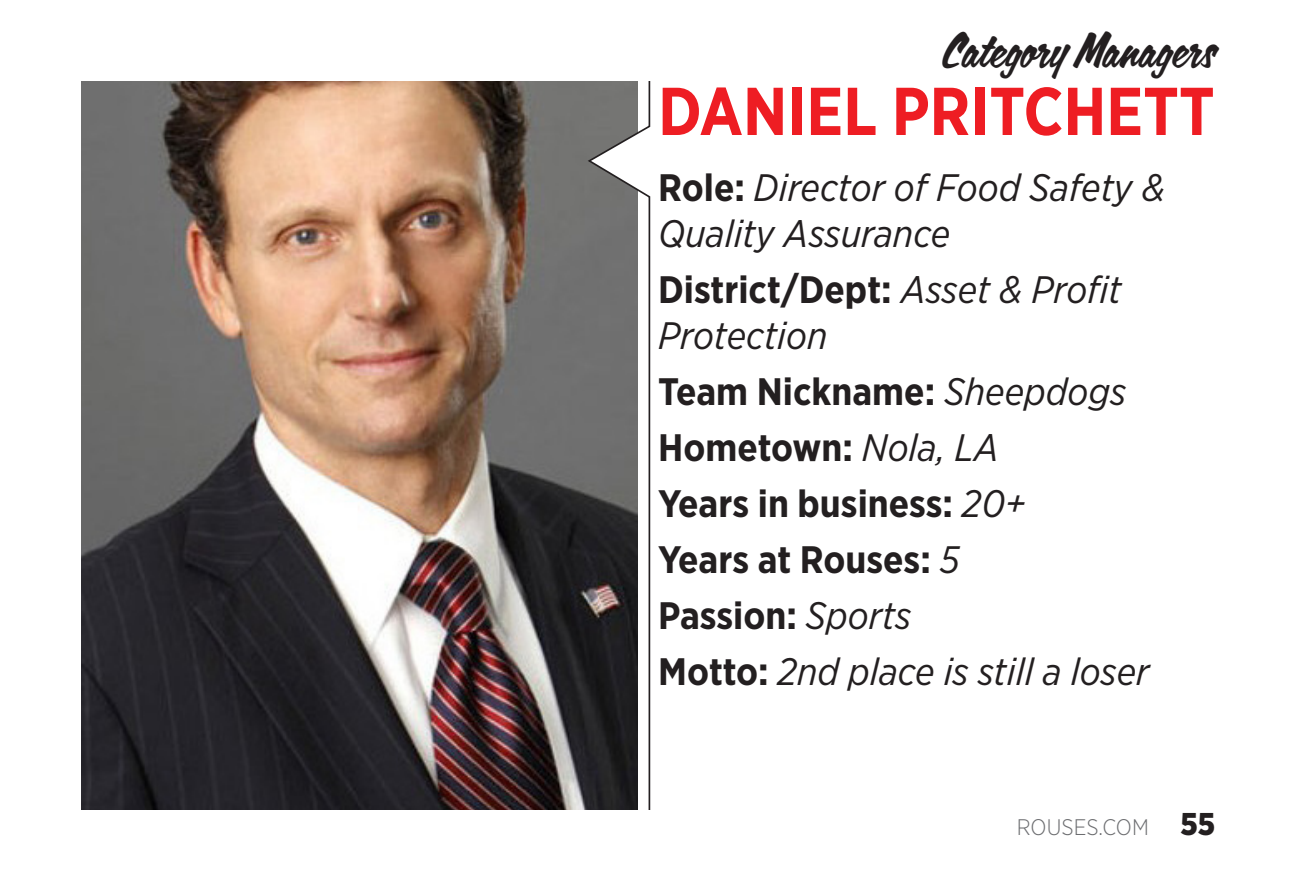
<style>
.page{position:relative;width:1296px;height:891px;background:#fff}
.page>*{position:absolute;margin:0;border:0;box-sizing:border-box;transform-origin:0 0}
.t1{font:700 67.5px "Gotham Narrow";color:#ee1d23;scale:.96 1}
.t2{font:45px "Calgary Script OT";color:#231f20}
.t3{font:italic 38.25px/45.9px "Gotham Narrow";color:#231f20}
.t4{font:700 38.25px "Gotham Narrow";color:#231f20}
.t5{font:300 22.5px "Gotham Narrow";color:#6c6d70}
.s1{font-weight:700;font-style:normal}
.s2{font-weight:400;font-style:italic}
.s3{font-weight:900;font-size:31.5px;color:#231f20}
</style>
<div class="page">
<img style="left:81px;top:81px;width:505px;height:729px">
<svg style="left:586px;top:81px;width:65px;height:729px"></svg>
<p class="t2" style="left:942px;top:21px;width:275px">Category Managers</p>
<p class="t1" style="left:658px;top:68px;width:581px">DANIEL PRITCHETT</p>
<p class="t3" style="left:658px;top:164px;width:508px"><span class="s1">Role:</span> Director of Food Safety &amp;<br>Quality Assurance</p>
<p class="t3" style="left:658px;top:266px;width:465px"><span class="s1">District/Dept:</span> Asset &amp; Profit<br>Protection</p>
<p class="t4" style="left:658px;top:367px;width:470px">Team Nickname: <span class="s2">Sheepdogs</span></p>
<p class="t4" style="left:658px;top:423px;width:342px">Hometown: <span class="s2">Nola, LA</span></p>
<p class="t4" style="left:658px;top:479px;width:369px">Years in business: <span class="s2">20+</span></p>
<p class="t4" style="left:658px;top:535px;width:303px">Years at Rouses: <span class="s2">5</span></p>
<p class="t4" style="left:658px;top:591px;width:255px">Passion: <span class="s2">Sports</span></p>
<p class="t3" style="left:658px;top:648px;width:493px"><span class="s1">Motto:</span> 2nd place is still a loser</p>
<p class="t5" style="left:1017px;top:814px;width:200px">ROUSES.COM <span class="s3">55</span></p>
</div>
